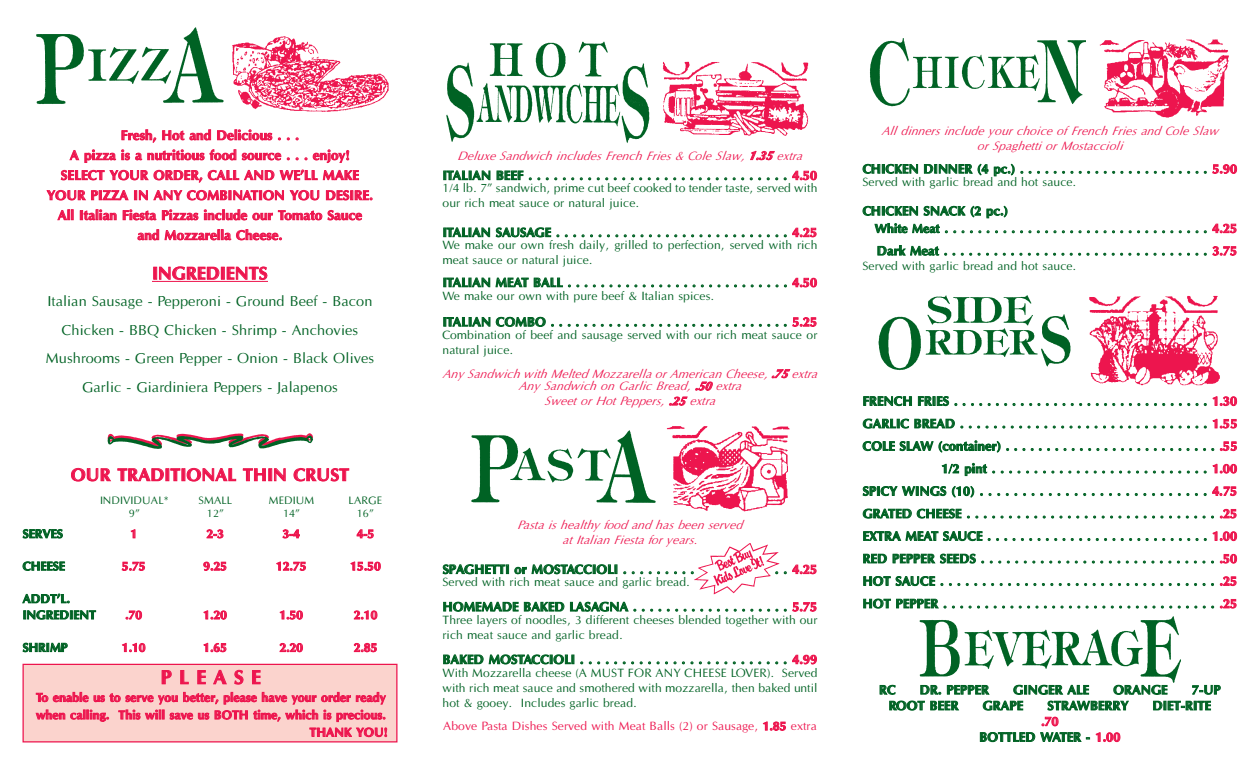
<style>
.page{position:relative;width:1260px;height:765px;background:#fff}
.page>*{position:absolute;margin:0;border:0;box-sizing:border-box;transform-origin:0 0}
.t1{font:700 20px "Optane";letter-spacing:.36em;color:#ed154e}
.t2{font:700 18.12px "Optane";color:#ed154e}
.t3{font:15px/28.8px "Optane";color:#006224;text-align:center}
.t4{font:700 13.75px/20px "Optane";letter-spacing:-.005em;color:#ed154e;text-align:center}
.t5{font:700 13.12px/22.5px "Optane";letter-spacing:-.005em;color:#006224}
.t6{font:12.5px/15px "Optane";color:#006224}
.t7{font:italic 12.5px/15px "Optane";color:#ed154e;text-align:center}
.t8{font:700 12.5px/17.5px "Optane";color:#ed154e;text-align:right}
.t9{font:12.5px "Optane";color:#ed154e}
.t10{font:700 12.5px/16.2px "Optane";letter-spacing:-.005em;color:#006224}
.t11{font:11.25px/13.5px "Optane";color:#006224;text-align:center}
.s1{font-weight:700}
.s2{color:#ed154e}
.s3{font-size:12.5px}
</style>
<div class="page">
<img style="left:446px;top:41px;width:204px;height:102px">
<img style="left:662px;top:61px;width:147px;height:75px">
<img style="left:471px;top:430px;width:185px;height:73px">
<img style="left:666px;top:426px;width:124px;height:86px">
<img style="left:694px;top:543px;width:86px;height:52px">
<img style="left:870px;top:38px;width:216px;height:69px">
<img style="left:1099px;top:39px;width:130px;height:79px">
<img style="left:878px;top:295px;width:193px;height:76px">
<img style="left:1089px;top:295px;width:131px;height:91px">
<img style="left:919px;top:616px;width:262px;height:67px">
<div style="left:23px;top:664px;width:374px;height:78px;background:#fbd3cd"></div>
<div style="left:22px;top:664px;width:376px;height:78px;border:1px solid #ed154e"></div>
<img style="left:36px;top:27px;width:188px;height:77px">
<img style="left:232px;top:36px;width:157px;height:76px">
<hr style="left:158px;top:281px;width:110px;height:1px;background:#ed154e">
<img style="left:107px;top:433px;width:206px;height:16px">
<p class="t4" style="left:47px;top:125px;width:328px">Fresh, Hot and Delicious . . .<br>A pizza is a nutritious food source . . . enjoy!<br>SELECT YOUR ORDER, CALL AND WE’LL MAKE YOUR PIZZA IN ANY COMBINATION YOU DESIRE.<br>All Italian Fiesta Pizzas include our Tomato Sauce and Mozzarella Cheese.</p>
<h2 class="t2" style="left:152px;top:262px;width:117px">INGREDIENTS</h2>
<p class="t3" style="left:46px;top:286px;width:330px">Italian Sausage - Pepperoni - Ground Beef - Bacon Chicken - BBQ Chicken - Shrimp - Anchovies Mushrooms - Green Pepper - Onion - Black Olives Garlic - Giardiniera Peppers - Jalapenos</p>
<h2 class="t2" style="left:71px;top:464px;width:280px">OUR TRADITIONAL THIN CRUST</h2>
<p class="t11" style="left:100px;top:493px;width:70px">INDIVIDUAL*<br>9”</p>
<p class="t8" style="left:131px;top:525px;width:8px">1</p>
<p class="t8" style="left:122px;top:557px;width:25px">5.75</p>
<p class="t10" style="left:23px;top:525px;width:42px">SERVES</p>
<p class="t10" style="left:23px;top:558px;width:44px">CHEESE</p>
<p class="t10" style="left:23px;top:590px;width:75px">ADDT’L.<br>INGREDIENT</p>
<p class="t10" style="left:23px;top:639px;width:47px">SHRIMP</p>
<p class="t8" style="left:125px;top:606px;width:18px">.70</p>
<p class="t8" style="left:122px;top:638px;width:25px">1.10</p>
<p class="t11" style="left:199px;top:493px;width:35px">SMALL<br>12”</p>
<p class="t11" style="left:269px;top:493px;width:47px">MEDIUM<br>14”</p>
<p class="t11" style="left:348px;top:493px;width:35px">LARGE<br>16”</p>
<p class="t8" style="left:206px;top:525px;width:19px">2-3</p>
<p class="t8" style="left:203px;top:557px;width:25px">9.25</p>
<p class="t8" style="left:203px;top:606px;width:25px">1.20</p>
<p class="t8" style="left:203px;top:638px;width:25px">1.65</p>
<p class="t8" style="left:282px;top:525px;width:19px">3-4</p>
<p class="t8" style="left:276px;top:557px;width:32px">12.75</p>
<p class="t8" style="left:279px;top:606px;width:25px">1.50</p>
<p class="t8" style="left:279px;top:638px;width:25px">2.20</p>
<p class="t8" style="left:357px;top:525px;width:19px">4-5</p>
<p class="t8" style="left:350px;top:557px;width:32px">15.50</p>
<p class="t8" style="left:354px;top:606px;width:25px">2.10</p>
<p class="t8" style="left:354px;top:638px;width:25px">2.85</p>
<h1 class="t1" style="left:161px;top:665px;width:102px">PLEASE</h1>
<p class="t8" style="left:36px;top:688px;width:353px">To enable us to serve you better, please have your order ready when calling. This will save us BOTH time, which is precious.<br>THANK YOU!</p>
<p class="t7" style="left:457px;top:148px;width:347px">De luxe Sa ndwic h inc ludes Fre nc h Fries &amp; Cole Sla w, <span class="s1">1.35</span> extra</p>
<p class="t5" style="left:443px;top:164px;width:376px">ITALIANBEEF...............................<span class="s2">4.50</span></p>
<p class="t6" style="left:442px;top:181px;width:377px">1/4 lb. 7” sandwich, prime cut beef cooked to tender taste, served with our rich meat sauce or natural juice.</p>
<p class="t5" style="left:443px;top:221px;width:376px">ITALIANSAUSAGE............................<span class="s2">4.25</span></p>
<p class="t6" style="left:442px;top:238px;width:377px">We make our own fresh daily, grilled to perfection, served with rich meat sauce or natural juice.</p>
<p class="t5" style="left:443px;top:271px;width:376px">ITALIANMEATBALL...........................<span class="s2">4.50</span></p>
<p class="t6" style="left:442px;top:288px;width:274px">We make our own with pure beef &amp; Italian spices.</p>
<p class="t5" style="left:443px;top:310px;width:376px">ITALIANCOMBO.............................<span class="s2">5.25</span></p>
<p class="t6" style="left:442px;top:327px;width:377px">Combination of beef and sausage served with our rich meat sauce or natural juice.</p>
<p class="t7" style="left:442px;top:367px;width:377px;line-height:12.5px">Any Sa ndwic h with Me lted Mozza re lla or Ame rica n Cheese, <span class="s1">.75</span> ex tra<br>Any Sa ndwich on Ga rlic Bread, <span class="s1">.50</span> extra</p>
<p class="t7" style="left:545px;top:393px;width:172px">Sweet or Hot Peppers, <span class="s1">.25</span> extra</p>
<p class="t7" style="left:517px;top:517px;width:227px">Pasta is healthy food and has been served a t Ita lia n Fiesta for yea rs.</p>
<p class="t5" style="left:443px;top:558px;width:376px">SPAGHETTIorMOSTACCIOLI....................<span class="s2">4.25</span></p>
<p class="t6" style="left:442px;top:575px;width:249px">Served with rich meat sauce and garlic bread.</p>
<p class="t5" style="left:443px;top:595px;width:376px">HOMEMADEBAKEDLASAGNA...................<span class="s2">5.75</span></p>
<p class="t6" style="left:442px;top:612px;width:377px">Three layers of noodles, 3 different cheeses blended together with our rich meat sauce and garlic bread.</p>
<p class="t5" style="left:443px;top:648px;width:376px">BAKEDMOSTACCIOLI.........................<span class="s2">4.99</span></p>
<p class="t6" style="left:442px;top:665px;width:377px;text-align:justify">With Mozzarella cheese (A MUST FOR ANY CHEESE LOVER). Served with rich meat sauce and smothered with mozzarella, then baked until hot &amp; gooey. Includes garlic bread.</p>
<p class="t9" style="left:443px;top:719px;width:375px">Above Pasta Dishes Served with Meat Balls (2) or Sausage, <span class="s1">1.85</span> extra</p>
<p class="t7" style="left:882px;top:123px;width:340px">All dinners inc lude your choice of French Fries a nd Cole Sla w or Spaghetti or Mostaccioli</p>
<p class="t5" style="left:863px;top:157px;width:376px">CHICKENDINNER(4pc.).......................<span class="s2">5.90</span></p>
<p class="t6" style="left:862px;top:174px;width:216px">Served with garlic bread and hot sauce.</p>
<p class="t5" style="left:875px;top:202px;width:364px;line-height:17.4px;text-indent:-12px">CHICKEN SNACK (2 pc.)<br><span class="s3">WhiteMeat</span>................................<span class="s2">4.25</span></p>
<p class="t5" style="left:877px;top:239px;width:362px">DarkMeat................................<span class="s2">3.75</span></p>
<p class="t6" style="left:862px;top:259px;width:216px">Served with garlic bread and hot sauce.</p>
<p class="t5" style="left:863px;top:390px;width:377px;text-align:right">FRENCHFRIES...............................<span class="s2">1.30<br></span>GARLICBREAD..............................<span class="s2">1.55<br></span>COLESLAW(container)..........................<span class="s2">.55<br></span>1/2pint..........................<span class="s2">1.00<br></span>SPICYWINGS(10)...........................<span class="s2">4.75<br></span>GRATEDCHEESE..............................<span class="s2">.25<br></span>EXTRAMEATSAUCE...........................<span class="s2">1.00<br></span>REDPEPPERSEEDS............................<span class="s2">.50<br></span>HOTSAUCE.................................<span class="s2">.25<br></span>HOTPEPPER.................................<span class="s2">.25</span></p>
<p class="t5" style="left:879px;top:678px;width:18px">RC</p>
<p class="t5" style="left:920px;top:678px;width:71px">DR. PEPPER</p>
<p class="t5" style="left:1013px;top:678px;width:77px">GINGER ALE</p>
<p class="t5" style="left:1113px;top:678px;width:56px">ORANGE</p>
<p class="t5" style="left:1192px;top:678px;width:31px">7-UP</p>
<p class="t5" style="left:889px;top:694px;width:71px">ROOT BEER</p>
<p class="t5" style="left:983px;top:694px;width:42px">GRAPE</p>
<p class="t5" style="left:1047px;top:694px;width:83px">STRAWBERRY</p>
<p class="t5" style="left:1153px;top:694px;width:60px">DIET-RITE</p>
<p class="t5" style="left:979px;top:713px;width:143px;line-height:15.8px;text-align:center"><span class="s2">.70<br></span>BOTTLED WATER - <span class="s2">1.00</span></p>
</div>
